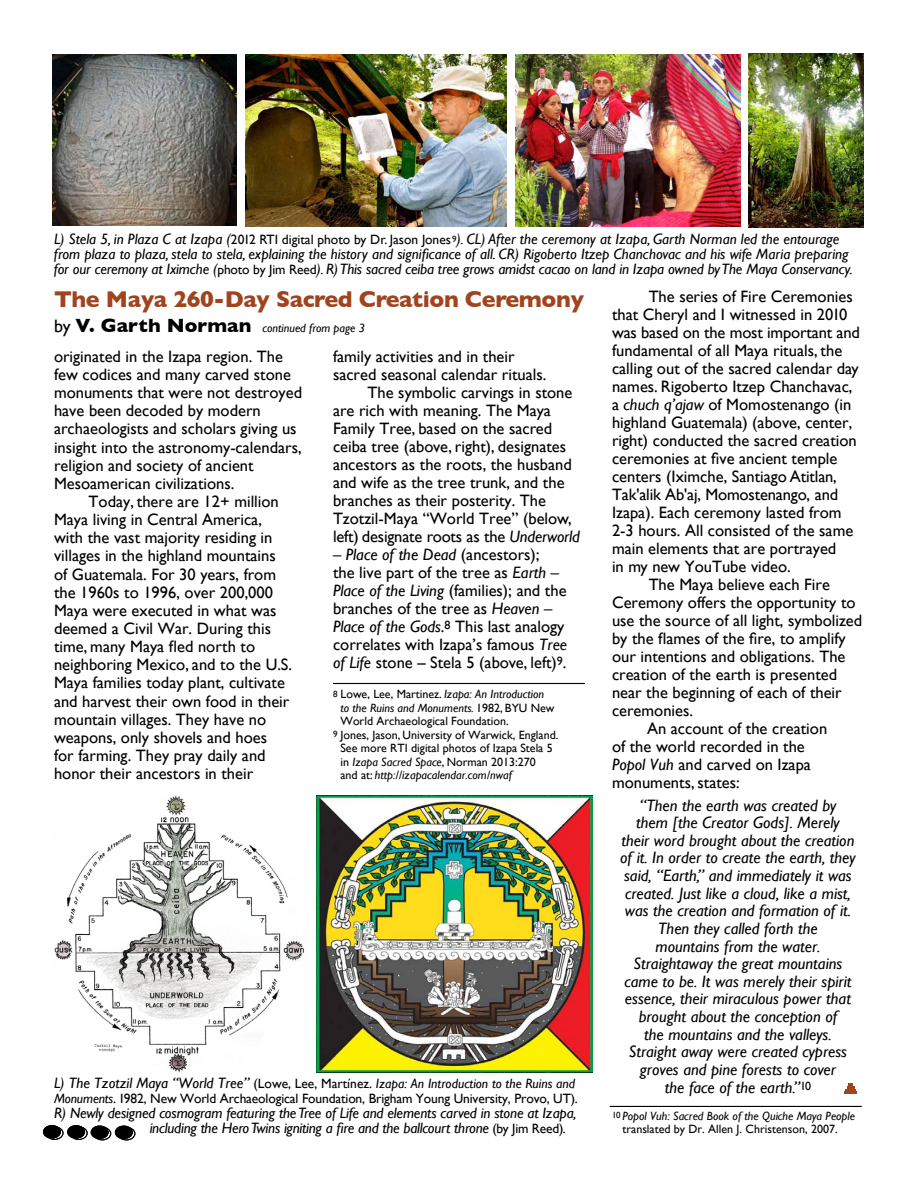
<style>
.page{position:relative;width:918px;height:1188px;background:#fff}
.page>*{position:absolute;margin:0;border:0;box-sizing:border-box;transform-origin:0 0}
.t1{font:700 23.25px "Gill Sans";letter-spacing:-.015em;color:#a0441e}
.t2{font:16.5px/18.1px "Gill Sans";color:#000}
.t3{font:italic 16.5px/17.7px "Gill Sans";color:#000;text-align:center}
.t4{font:italic 15px/15px "Gill Sans";letter-spacing:-.01em;color:#000}
.t5{font:13.5px/15px "Gill Sans";letter-spacing:-.01em;color:#000}
.t6{font:italic 12px/13.5px "Gill Sans";color:#000;text-align:center}
.t7{font:12px "Gill Sans";color:#000}
.s1{font-style:normal;font-size:13.5px}
.s2{font-style:normal;font-size:9px}
.s3{font-style:normal;font-size:18px}
.s4{font-weight:700;font-style:normal;font-size:19.5px}
.s5{font-style:italic}
.s6{font-style:normal}
.s7{font-size:9px}
.s8{font-style:italic;font-size:15px}
</style>
<div class="page">
<div style="left:118px;top:1127px;width:17px;height:13px;border:1px solid #000;border-radius:50%"></div>
<div style="left:46px;top:1126px;width:17px;height:14px;border:1px solid #000;border-radius:50%"></div>
<div style="left:43px;top:1126px;width:17px;height:12px;background:#000;border-radius:50%"></div>
<div style="left:43px;top:1125px;width:18px;height:14px;border:1px solid #000;border-radius:50%"></div>
<div style="left:70px;top:1126px;width:18px;height:14px;border:1px solid #000;border-radius:50%"></div>
<div style="left:68px;top:1126px;width:17px;height:12px;background:#000;border-radius:50%"></div>
<div style="left:67px;top:1125px;width:18px;height:14px;border:1px solid #000;border-radius:50%"></div>
<div style="left:93px;top:1127px;width:18px;height:13px;border:1px solid #000;border-radius:50%"></div>
<div style="left:91px;top:1126px;width:17px;height:13px;background:#000;border-radius:50%"></div>
<div style="left:91px;top:1126px;width:18px;height:13px;border:1px solid #000;border-radius:50%"></div>
<div style="left:117px;top:1127px;width:18px;height:13px;border:1px solid #000;border-radius:50%"></div>
<div style="left:115px;top:1126px;width:17px;height:13px;background:#000;border-radius:50%"></div>
<div style="left:115px;top:1126px;width:18px;height:13px;border:1px solid #000;border-radius:50%"></div>
<svg style="left:844px;top:1084px;width:13px;height:10px"></svg>
<img style="left:749px;top:54px;width:115px;height:174px">
<img style="left:316px;top:795px;width:277px;height:277px">
<img style="left:54px;top:795px;width:250px;height:278px">
<img style="left:516px;top:54px;width:225px;height:172px">
<img style="left:52px;top:54px;width:185px;height:172px">
<img style="left:246px;top:54px;width:260px;height:173px">
<hr style="left:333px;top:683px;width:252px;height:1px;background:#000">
<hr style="left:610px;top:1106px;width:252px;height:1px;background:#000">
<p class="t4" style="left:54px;top:232px;width:800px">L) Stela 5, in Plaza C at Izapa (<span class="s1">2012 RTI digital photo by Dr. Jason Jones</span><span class="s2">9</span>). CL) After the ceremony at Izapa, Garth Norman led the entourage from plaza to plaza, stela to stela, explaining the history and significance of all. CR) Rigoberto Itzep Chanchovac and his wife Maria preparing for our ceremony at Iximche (<span class="s1">photo by Jim Reed</span>). R) This sacred ceiba tree grows amidst cacao on land in Izapa owned by The Maya Conservancy.</p>
<h1 class="t1" style="left:54px;top:285px;width:532px">The Maya 260-Day Sacred Creation Ceremony</h1>
<p class="t6" style="left:54px;top:321px;width:312px"><span class="s3">by</span> <span class="s4">V. Garth Norman</span> continued from page 3</p>
<p class="t2" style="left:54px;top:347px;width:250px">originated in the Izapa region. The few codices and many carved stone monuments that were not destroyed have been decoded by modern archaeologists and scholars giving us insight into the astronomy-calendars, religion and society of ancient Mesoamerican civilizations.</p>
<p class="t2" style="left:54px;top:492px;width:240px;text-indent:35px">Today, there are 12+ million<br>Maya living in Central America, with the vast majority residing in villages in the highland mountains of Guatemala. For 30 years, from the 1960s to 1996, over 200,000<br>Maya were executed in what was deemed a Civil War. During this time, many Maya fled north to neighboring Mexico, and to the U.S.<br>Maya families today plant, cultivate and harvest their own food in their mountain villages. They have no weapons, only shovels and hoes<br>for farming. They pray daily and honor their ancestors in their</p>
<p class="t2" style="left:333px;top:347px;width:183px">family activities and in their</p>
<p class="t2" style="left:333px;top:365px;width:215px">sacred seasonal calendar rituals.</p>
<p class="t2" style="left:368px;top:383px;width:206px">The symbolic carvings in stone</p>
<p class="t2" style="left:333px;top:401px;width:220px">are rich with meaning. The Maya</p>
<p class="t2" style="left:333px;top:419px;width:221px">Family Tree, based on the sacred</p>
<p class="t2" style="left:333px;top:437px;width:235px">ceiba tree (above, right), designates</p>
<p class="t2" style="left:333px;top:455px;width:240px">ancestors as the roots, the husband</p>
<p class="t2" style="left:333px;top:473px;width:233px">and wife as the tree trunk, and the</p>
<p class="t2" style="left:333px;top:491px;width:215px">branches as their posterity. The</p>
<p class="t2" style="left:333px;top:509px;width:240px">Tzotzil-Maya “World Tree” (below,</p>
<p class="t2" style="left:333px;top:527px;width:249px">left) designate roots as the <span class="s5">Underworld</span></p>
<p class="t2" style="left:333px;top:545px;width:236px"><span class="s5">– Place of the Dead</span> (ancestors);<br>the live part of the tree as <span class="s5">Earth – Place of the Living</span> (families); and the branches of the tree as <span class="s5">Heaven – Place of the Gods</span>.<sup>8</sup> This last analogy correlates with Izapa’s famous <span class="s5">Tree of Life</span> stone – Stela 5 (above, left)<sup>9</sup>.</p>
<p class="t6" style="left:333px;top:687px;width:213px"><span class="s2">8</span> <span class="s6">Lowe, Lee, Martinez.</span> Izapa: An Introduction</p>
<p class="t6" style="left:340px;top:701px;width:216px">to the Ruins and Monuments. <span class="s6">1982, BYU New</span></p>
<p class="t7" style="left:340px;top:714px;width:170px">World Archaeological Foundation.</p>
<p class="t7" style="left:333px;top:728px;width:227px"><span class="s7">9</span> Jones, Jason, University of Warwick, England.</p>
<p class="t7" style="left:340px;top:741px;width:214px">See more RTI digital photos of Izapa Stela 5</p>
<p class="t7" style="left:340px;top:755px;width:197px">in <span class="s5">Izapa Sacred Space</span>, Norman 2013:270</p>
<p class="t6" style="left:340px;top:768px;width:173px"><span class="s6">and at:</span> http://izapacalendar.com/nwaf</p>
<p class="t5" style="left:54px;top:1076px;width:525px"><span class="s8">L) The Tzotzil Maya “World Tree”</span> (Lowe, Lee, Martínez. <span class="s5">Izapa: An Introduction to the Ruins and<br>Monuments</span>. 1982, New World Archaeological Foundation, Brigham Young University, Provo, UT).</p>
<p class="t4" style="left:150px;top:1106px;width:428px;text-indent:-96px">R) Newly designed cosmogram featuring the Tree of Life and elements carved in stone at Izapa, including the Hero Twins igniting a fire and the ballcourt throne <span class="s1">(by Jim Reed)</span>.</p>
<p class="t2" style="left:649px;top:288px;width:206px">The series of Fire Ceremonies</p>
<p class="t2" style="left:612px;top:306px;width:237px">that Cheryl and I witnessed in 2010</p>
<p class="t2" style="left:612px;top:324px;width:250px">was based on the most important and</p>
<p class="t2" style="left:612px;top:342px;width:232px">fundamental of all Maya rituals, the</p>
<p class="t2" style="left:612px;top:360px;width:248px">calling out of the sacred calendar day</p>
<p class="t2" style="left:612px;top:378px;width:242px">names. Rigoberto Itzep Chanchavac,</p>
<p class="t2" style="left:612px;top:396px;width:241px">a <span class="s5">chuch q’ajaw</span> of Momostenango (in</p>
<p class="t2" style="left:612px;top:414px;width:242px">highland Guatemala) (above, center,</p>
<p class="t2" style="left:612px;top:432px;width:246px">right) conducted the sacred creation</p>
<p class="t2" style="left:612px;top:450px;width:227px">ceremonies at five ancient temple</p>
<p class="t2" style="left:612px;top:468px;width:226px">centers (Iximche, Santiago Atitlan,</p>
<p class="t2" style="left:612px;top:486px;width:228px">Tak'alik Ab'aj, Momostenango, and</p>
<p class="t2" style="left:612px;top:504px;width:231px">Izapa). Each ceremony lasted from</p>
<p class="t2" style="left:612px;top:522px;width:243px">2-3 hours. All consisted of the same</p>
<p class="t2" style="left:612px;top:540px;width:226px">main elements that are portrayed</p>
<p class="t2" style="left:612px;top:558px;width:180px">in my new YouTube video.</p>
<p class="t2" style="left:649px;top:576px;width:183px">The Maya believe each Fire</p>
<p class="t2" style="left:612px;top:594px;width:245px">Ceremony offers the opportunity to</p>
<p class="t2" style="left:612px;top:612px;width:252px">use the source of all light, symbolized</p>
<p class="t2" style="left:612px;top:630px;width:235px">by the flames of the fire, to amplify</p>
<p class="t2" style="left:612px;top:648px;width:235px">our intentions and obligations. The</p>
<p class="t2" style="left:612px;top:666px;width:227px">creation of the earth is presented</p>
<p class="t2" style="left:612px;top:684px;width:231px">near the beginning of each of their</p>
<p class="t2" style="left:612px;top:702px;width:83px">ceremonies.</p>
<p class="t2" style="left:647px;top:720px;width:182px">An account of the creation</p>
<p class="t2" style="left:612px;top:738px;width:194px">of the world recorded in the</p>
<p class="t2" style="left:612px;top:756px;width:200px"><span class="s5">Popol Vuh</span> and carved on Izapa</p>
<p class="t2" style="left:612px;top:774px;width:129px">monuments, states:</p>
<p class="t3" style="left:620px;top:796px;width:237px">“Then the earth was created by<br>them [the Creator Gods]. Merely their word brought about the creation of it. In order to create the earth, they said, “Earth,” and immediately it was created. Just like a cloud, like a mist, was the creation and formation of it.<br>Then they called forth the<br>mountains from the water.<br>Straightaway the great mountains came to be. It was merely their spirit essence, their miraculous power that brought about the conception of<br>the mountains and the valleys.<br>Straight away were created cypress groves and pine forests to cover<br>the face of the earth.”<sup>10</sup></p>
<p class="t6" style="left:612px;top:1109px;width:245px"><span class="s2">10</span> Popol Vuh: Sacred Book of the Quiche Maya People <span class="s6">translated by Dr. Allen J. Christenson, 2007.</span></p>
</div>
